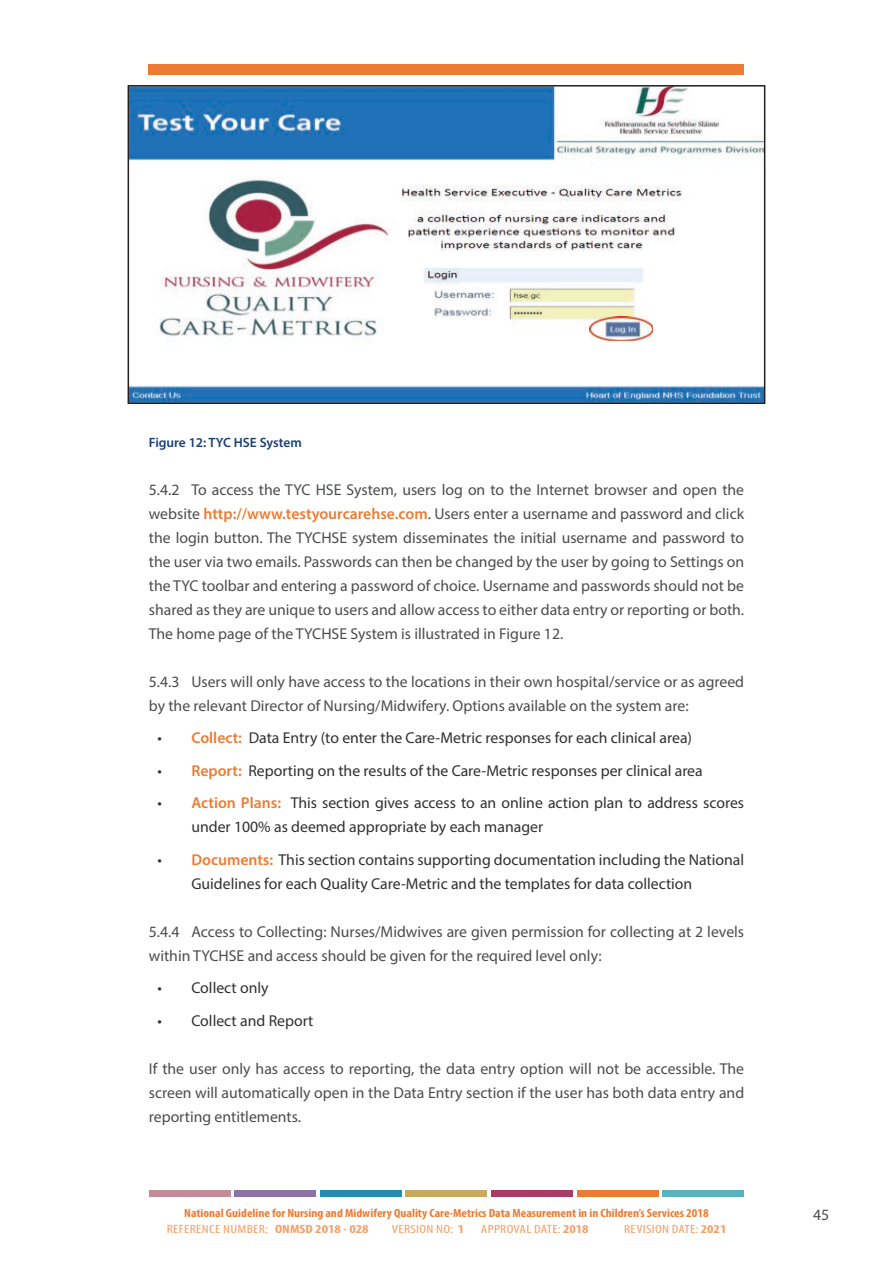
<style>
.page{position:relative;width:893px;height:1263px;background:#fff}
.page>*{position:absolute;margin:0;border:0;box-sizing:border-box;transform-origin:0 0}
.t1{font:15.75px/24px "Myriad Pro";color:#4b4c4d;text-align:justify}
.t2{font:15.75px/24px "Myriad Pro";color:#312f30}
.t3{font:600 13.5px "Myriad Pro";color:#1a3f74}
.t4{font:700 condensed 12px/16.5px "Myriad Pro";color:#ed7b32;scale:1.1 1}
.t5{font:condensed 12px "Myriad Pro";letter-spacing:.02em;color:#f49f68;scale:1.25 1}
.s1{font-weight:600;color:#ed7b32}
.s2{font-weight:400;color:#f49f68}
.s3{color:#f49f68}
.s4{font-weight:700}
</style>
<div class="page">
<div style="left:149px;top:64px;width:595px;height:10px;background:#ed7b32"></div>
<div style="left:149px;top:1191px;width:81px;height:6px;background:#c38c99"></div>
<div style="left:234px;top:1191px;width:82px;height:6px;background:#8a74a6"></div>
<div style="left:320px;top:1191px;width:82px;height:6px;background:#238cb5"></div>
<div style="left:406px;top:1191px;width:81px;height:6px;background:#c7aa5e"></div>
<div style="left:491px;top:1191px;width:82px;height:6px;background:#aa3b62"></div>
<div style="left:577px;top:1191px;width:81px;height:6px;background:#ed7b32"></div>
<div style="left:663px;top:1191px;width:81px;height:6px;background:#58b3bd"></div>
<svg style="left:128px;top:85px;width:637px;height:319px"></svg>
<img style="left:590px;top:317px;width:63px;height:24px">
<p class="t3" style="left:149px;top:433px;width:154px">Figure 12: TYC HSE System</p>
<p class="t1" style="left:149px;top:477px;width:597px">5.4.2 To access the TYC HSE System, users log on to the Internet browser and open the website <span class="s1">http://www.testyourcarehse.com</span>. Users enter a username and password and click the login button. The TYCHSE system disseminates the initial username and password to the user via two emails. Passwords can then be changed by the user by going to Settings on the TYC toolbar and entering a password of choice. Username and passwords should not be shared as they are unique to users and allow access to either data entry or reporting or both.<br>The home page of the TYCHSE System is illustrated in Figure 12.</p>
<p class="t1" style="left:149px;top:669px;width:597px">5.4.3 Users will only have access to the locations in their own hospital/service or as agreed by the relevant Director of Nursing/Midwifery. Options available on the system are:</p>
<p class="t2" style="left:157px;top:726px;width:536px">• <span class="s1">Collect:</span> Data Entry (to enter the Care-Metric responses for each clinical area)</p>
<p class="t2" style="left:157px;top:758px;width:547px">• <span class="s1">Report:</span> Reporting on the results of the Care-Metric responses per clinical area</p>
<p class="t2" style="left:191px;top:791px;width:554px;text-indent:-34px">• <span class="s1">Action Plans:</span> This section gives access to an online action plan to address scores under 100% as deemed appropriate by each manager</p>
<p class="t2" style="left:191px;top:847px;width:554px;text-indent:-34px">• <span class="s1">Documents:</span> This section contains supporting documentation including the National<br>Guidelines for each Quality Care-Metric and the templates for data collection</p>
<p class="t1" style="left:149px;top:919px;width:597px">5.4.4 Access to Collecting: Nurses/Midwives are given permission for collecting at 2 levels within TYCHSE and access should be given for the required level only:</p>
<p class="t2" style="left:157px;top:976px;width:113px">• Collect only</p>
<p class="t2" style="left:157px;top:1008px;width:158px">• Collect and Report</p>
<p class="t1" style="left:149px;top:1056px;width:597px">If the user only has access to reporting, the data entry option will not be accessible. The screen will automatically open in the Data Entry section if the user has both data entry and reporting entitlements.</p>
<p class="t4" style="left:167px;top:1204px;width:494px;text-indent:18px">National Guideline for Nursing and Midwifery Quality Care-Metrics Data Measurement in in Children’s Services 2018<br><span class="s2">REFERENCE NUMBER:</span> <span class="s3">ONMSD 2018 - 028</span></p>
<p class="t5" style="left:392px;top:1222px;width:59px">VERSION NO: <span class="s4">1</span></p>
<p class="t5" style="left:481px;top:1222px;width:88px">APPROVAL DATE: <span class="s4">2018</span></p>
<p class="t5" style="left:624px;top:1222px;width:83px">REVISION DATE: <span class="s4">2021</span></p>
<p class="t1" style="left:813px;top:1202px;width:18px">45</p>
</div>
